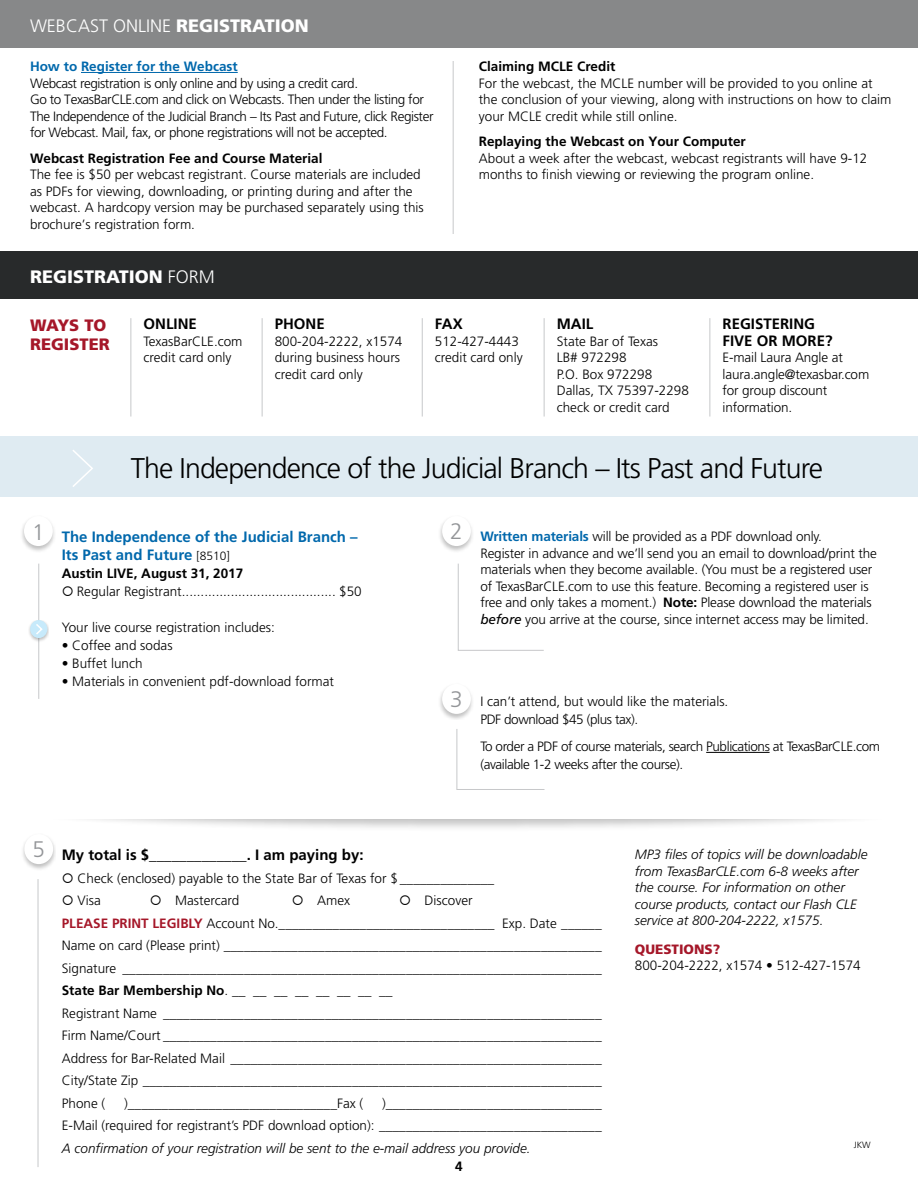
<style>
.page{position:relative;width:918px;height:1188px;background:#fff}
.page>*{position:absolute;margin:0;border:0;box-sizing:border-box;transform-origin:0 0}
.t1{font:300 28.5px "Frutiger LT Std";letter-spacing:-.03em;color:#000}
.t2{font:300 22.5px "Frutiger LT Std";color:#939598}
.t3{font:300 18px "Frutiger LT Std";color:#fff}
.t4{font:900 18px "Frutiger LT Std";color:#fff}
.t5{font:900 16.5px/19.5px "Frutiger LT Std";color:#a51729}
.t6{font:700 15px/16.5px "Frutiger LT Std";color:#000}
.t7{font:700 15px/18px "Frutiger LT Std";color:#0068ac}
.t8{font:300 13.5px/16.5px "Frutiger LT Std";color:#000}
.t9{font:300 13.5px/16.5px "Frutiger LT Std";letter-spacing:-.03em;color:#000}
.t10{font:italic 300 13.5px/16.5px "Frutiger LT Std";color:#000}
.t11{font:700 13.5px "Frutiger LT Std";color:#000}
.t12{font:700 13.5px "Frutiger LT Std";color:#0068ac}
.t13{font:900 13.5px "Frutiger LT Std";color:#a51729}
.t14{font:300 9px "Frutiger LT Std";color:#000}
.s1{font-weight:900}
.s2{font-weight:300}
.s3{font-weight:300;font-size:12px;color:#000}
.s4{font-weight:700;color:#0068ac}
.s5{font-weight:700}
.s6{font-weight:400;font-style:italic}
.s7{font-weight:700;color:#a51729}
</style>
<div class="page">
<div style="left:16px;top:780px;width:902px;height:52px;background:#000;opacity:.25"></div>
<div style="left:0;top:772px;width:918px;height:47px;background:#fff"></div>
<div style="left:0;top:251px;width:918px;height:48px;background:#282a2b"></div>
<hr style="left:130px;top:318px;width:1px;height:99px;background:#c7c8ca">
<hr style="left:262px;top:318px;width:1px;height:99px;background:#c7c8ca">
<hr style="left:422px;top:318px;width:1px;height:99px;background:#c7c8ca">
<hr style="left:544px;top:318px;width:1px;height:99px;background:#c7c8ca">
<hr style="left:710px;top:318px;width:1px;height:99px;background:#c7c8ca">
<div style="left:0;top:436px;width:918px;height:61px;background:#dfebf2"></div>
<svg style="left:72px;top:450px;width:21px;height:37px"></svg>
<div style="left:20px;top:515px;width:36px;height:37px;background:#000;opacity:.25"></div>
<div style="left:24px;top:516px;width:29px;height:30px;background:#fff;border-radius:50%"></div>
<hr style="left:38px;top:564px;width:1px;height:135px;background:#c7c8ca">
<svg style="left:458px;top:563px;width:86px;height:88px"></svg>
<div style="left:438px;top:515px;width:36px;height:37px;background:#000;opacity:.25"></div>
<div style="left:442px;top:516px;width:29px;height:30px;background:#fff;border-radius:50%"></div>
<div style="left:438px;top:683px;width:36px;height:37px;background:#000;opacity:.25"></div>
<div style="left:442px;top:684px;width:29px;height:30px;background:#fff;border-radius:50%"></div>
<div style="left:20px;top:833px;width:36px;height:37px;background:#000;opacity:.25"></div>
<div style="left:24px;top:834px;width:29px;height:30px;background:#fff;border-radius:50%"></div>
<svg style="left:456px;top:729px;width:89px;height:61px"></svg>
<hr style="left:38px;top:879px;width:1px;height:288px;background:#c7c8ca">
<div style="left:28px;top:620px;width:21px;height:22px;background:#000;opacity:.25"></div>
<div style="left:30px;top:620px;width:17px;height:18px;background:#c7eafb;border-radius:50%"></div>
<svg style="left:36px;top:624px;width:7px;height:10px"></svg>
<div style="left:0;top:0;width:918px;height:48px;background:#878889"></div>
<hr style="left:453px;top:61px;width:1px;height:173px;background:#c7c8ca">
<hr style="left:706px;top:752px;width:64px;height:1px;background:#000">
<hr style="left:81px;top:72px;width:157px;height:1px;background:#0068ac">
<h3 class="t3" style="left:30px;top:16px;width:280px">WEBCAST ONLINE <span class="s1">REGISTRATION</span></h3>
<p class="t12" style="left:30px;top:59px;width:209px">How to Register for the Webcast</p>
<p class="t9" style="left:30px;top:75px;width:405px">Webcast registration is only online and by using a credit card.<br>Go to TexasBarCLE.com and click on Webcasts. Then under the listing for The Independence of the Judicial Branch – Its Past and Future, click Register for Webcast. Mail, fax, or phone registrations will not be accepted.</p>
<p class="t11" style="left:30px;top:150px;width:294px">Webcast Registration Fee and Course Material</p>
<p class="t8" style="left:30px;top:166px;width:395px">The fee is $50 per webcast registrant. Course materials are included as PDFs for viewing, downloading, or printing during and after the webcast. A hardcopy version may be purchased separately using this brochure’s registration form.</p>
<p class="t11" style="left:479px;top:58px;width:138px">Claiming MCLE Credit</p>
<p class="t8" style="left:479px;top:75px;width:414px">For the webcast, the MCLE number will be provided to you online at the conclusion of your viewing, along with instructions on how to claim your MCLE credit while still online.</p>
<p class="t11" style="left:479px;top:133px;width:269px">Replaying the Webcast on Your Computer</p>
<p class="t8" style="left:479px;top:150px;width:390px">About a week after the webcast, webcast registrants will have 9-12 months to finish viewing or reviewing the program online.</p>
<h3 class="t4" style="left:30px;top:266px;width:186px">REGISTRATION <span class="s2">FORM</span></h3>
<p class="t5" style="left:30px;top:315px;width:81px">WAYS TO<br>REGISTER</p>
<p class="t6" style="left:144px;top:316px;width:55px">ONLINE</p>
<p class="t8" style="left:144px;top:333px;width:100px">TexasBarCLE.com credit card only</p>
<p class="t6" style="left:275px;top:316px;width:52px">PHONE</p>
<p class="t8" style="left:275px;top:333px;width:129px">800-204-2222, x1574 during business hours credit card only</p>
<p class="t6" style="left:435px;top:316px;width:29px">FAX</p>
<p class="t8" style="left:435px;top:333px;width:89px">512-427-4443 credit card only</p>
<p class="t6" style="left:557px;top:316px;width:38px">MAIL</p>
<p class="t8" style="left:557px;top:333px;width:134px">State Bar of Texas<br>LB# 972298<br>P.O. Box 972298<br>Dallas, TX 75397-2298 check or credit card</p>
<p class="t6" style="left:723px;top:316px;width:112px">REGISTERING<br>FIVE OR MORE?</p>
<p class="t8" style="left:723px;top:350px;width:148px">E-mail Laura Angle at laura.angle@texasbar.com for group discount information.</p>
<h1 class="t1" style="left:131px;top:452px;width:694px">The Independence of the Judicial Branch – Its Past and Future</h1>
<h2 class="t2" style="left:32px;top:520px;width:14px">1</h2>
<h2 class="t2" style="left:450px;top:518px;width:14px">2</h2>
<p class="t7" style="left:62px;top:528px;width:297px">The Independence of the Judicial Branch –<br>Its Past and Future <span class="s3">[8510]</span></p>
<p class="t11" style="left:62px;top:566px;width:183px">Austin LIVE, August 31, 2017</p>
<p class="t8" style="left:62px;top:584px;width:301px">○ Regular Registrant......................................... $50</p>
<p class="t8" style="left:62px;top:620px;width:215px">Your live course registration includes:</p>
<p class="t8" style="left:62px;top:638px;width:112px">• Coffee and sodas</p>
<p class="t8" style="left:62px;top:656px;width:82px">• Buffet lunch</p>
<p class="t8" style="left:62px;top:674px;width:274px">• Materials in convenient pdf-download format</p>
<h2 class="t2" style="left:450px;top:686px;width:14px">3</h2>
<p class="t8" style="left:480px;top:528px;width:398px"><span class="s4">Written materials</span> will be provided as a PDF download only.<br>Register in advance and we’ll send you an email to download/print the materials when they become available. (You must be a registered user of TexasBarCLE.com to use this feature. Becoming a registered user is free and only takes a moment.) <span class="s5">Note:</span> Please download the materials <span class="s6">before</span> you arrive at the course, since internet access may be limited.</p>
<p class="t8" style="left:480px;top:693px;width:250px;line-height:18px">I can’t attend, but would like the materials.<br>PDF download $45 (plus tax).</p>
<p class="t9" style="left:480px;top:738px;width:401px;line-height:18px">To order a PDF of course materials, search Publications at TexasBarCLE.com (available 1-2 weeks after the course).</p>
<p class="t6" style="left:32px;top:847px;width:333px"><sup>5</sup> My total is $_____________. I am paying by:</p>
<p class="t8" style="left:62px;top:870px;width:434px">○ Check (enclosed) payable to the State Bar of Texas for $ ______________</p>
<p class="t8" style="left:62px;top:893px;width:41px">○ Visa</p>
<p class="t8" style="left:150px;top:893px;width:91px">○ Mastercard</p>
<p class="t8" style="left:292px;top:893px;width:60px">○ Amex</p>
<p class="t10" style="left:635px;top:846px;width:234px">MP3 files of topics will be downloadable from TexasBarCLE.com 6-8 weeks after the course. For information on other course products, contact our Flash CLE service at 800-204-2222, x1575.</p>
<p class="t13" style="left:635px;top:941px;width:87px">QUESTIONS?</p>
<p class="t8" style="left:635px;top:957px;width:227px">800-204-2222, x1574 • 512-427-1574</p>
<p class="t8" style="left:62px;top:890px;width:542px;line-height:22.5px;text-indent:337px">○ Discover<br><span class="s7">PLEASE PRINT LEGIBLY</span> Account No.________________________________ Exp. Date ______ Name on card (Please print) ________________________________________________________ Signature _______________________________________________________________________ <span class="s5">State Bar Membership No</span>. __ __ __ __ __ __ __ __<br>Registrant Name _________________________________________________________________ Firm Name/Court _________________________________________________________________ Address for Bar-Related Mail _______________________________________________________ City/State Zip ____________________________________________________________________ Phone (</p>
<p class="t8" style="left:62px;top:1092px;width:541px;line-height:22.5px;text-align:right">)________________________________<br>E-Mail (required for registrant’s PDF download option): _________________________________</p>
<p class="t10" style="left:62px;top:1140px;width:470px">A confirmation of your registration will be sent to the e-mail address you provide.</p>
<p class="t14" style="left:854px;top:1140px;width:18px">JKW</p>
<p class="t8" style="left:124px;top:1095px;width:241px">)_______________________________Fax (</p>
<p class="t11" style="left:455px;top:1159px;width:9px">4</p>
</div>
